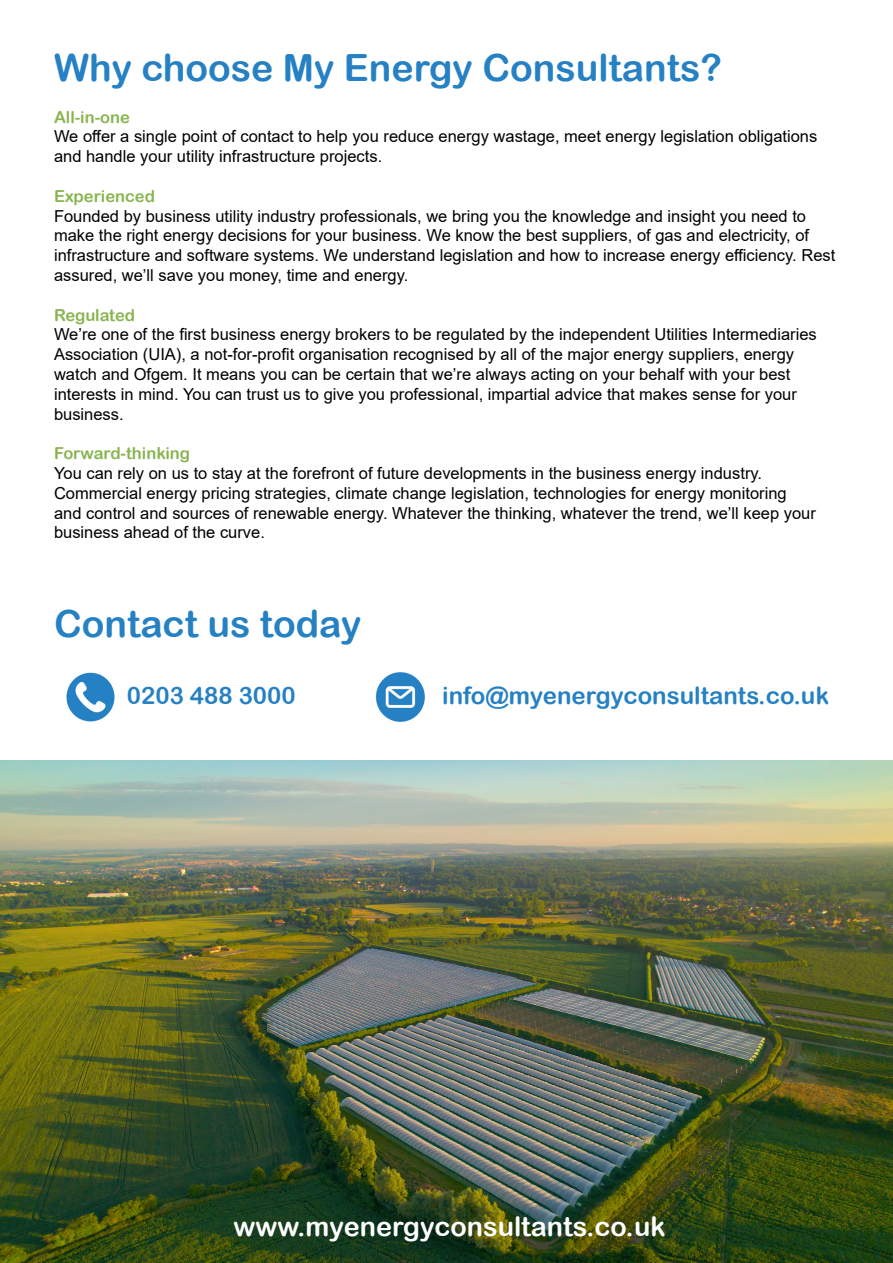
<style>
.page{position:relative;width:893px;height:1263px;background:#fff}
.page>*{position:absolute;margin:0;border:0;box-sizing:border-box;transform-origin:0 0}
.t1{font:37.5px "Arial Rounded MT Bold";color:#2581c4}
.t2{font:27px "Arial Rounded MT Bold";color:#fff}
.t3{font:24px "Arial Rounded MT Bold";color:#2581c4}
.t4{font:16.5px/19.8px "Arial";color:#000}
.t5{font:16.5px "Arial Rounded MT Bold";color:#89b550}
</style>
<div class="page">
<img style="left:0;top:761px;width:893px;height:502px">
<img style="left:66px;top:672px;width:49px;height:50px">
<img style="left:375px;top:672px;width:50px;height:50px">
<h1 class="t1" style="left:54px;top:46px;width:669px">Why choose My Energy Consultants?</h1>
<p class="t5" style="left:54px;top:107px;width:77px">All-in-one</p>
<p class="t4" style="left:54px;top:127px;width:765px">We offer a single point of contact to help you reduce energy wastage, meet energy legislation obligations and handle your utility infrastructure projects.</p>
<p class="t5" style="left:54px;top:186px;width:103px">Experienced</p>
<p class="t4" style="left:54px;top:206px;width:783px">Founded by business utility industry professionals, we bring you the knowledge and insight you need to make the right energy decisions for your business. We know the best suppliers, of gas and electricity, of infrastructure and software systems. We understand legislation and how to increase energy efficiency. Rest assured, we’ll save you money, time and energy.</p>
<p class="t5" style="left:54px;top:305px;width:83px">Regulated</p>
<p class="t4" style="left:54px;top:325px;width:764px">We’re one of the first business energy brokers to be regulated by the independent Utilities Intermediaries Association (UIA), a not-for-profit organisation recognised by all of the major energy suppliers, energy watch and Ofgem. It means you can be certain that we’re always acting on your behalf with your best interests in mind. You can trust us to give you professional, impartial advice that makes sense for your business.</p>
<p class="t5" style="left:54px;top:444px;width:138px">Forward-thinking</p>
<p class="t4" style="left:54px;top:463px;width:763px">You can rely on us to stay at the forefront of future developments in the business energy industry.<br>Commercial energy pricing strategies, climate change legislation, technologies for energy monitoring and control and sources of renewable energy. Whatever the thinking, whatever the trend, we’ll keep your business ahead of the curve.</p>
<h1 class="t1" style="left:54px;top:602px;width:309px">Contact us today</h1>
<h3 class="t3" style="left:127px;top:681px;width:170px">0203 488 3000</h3>
<h3 class="t3" style="left:442px;top:681px;width:388px">info@myenergyconsultants.co.uk</h3>
<h2 class="t2" style="left:234px;top:1210px;width:434px">www.myenergyconsultants.co.uk</h2>
</div>
